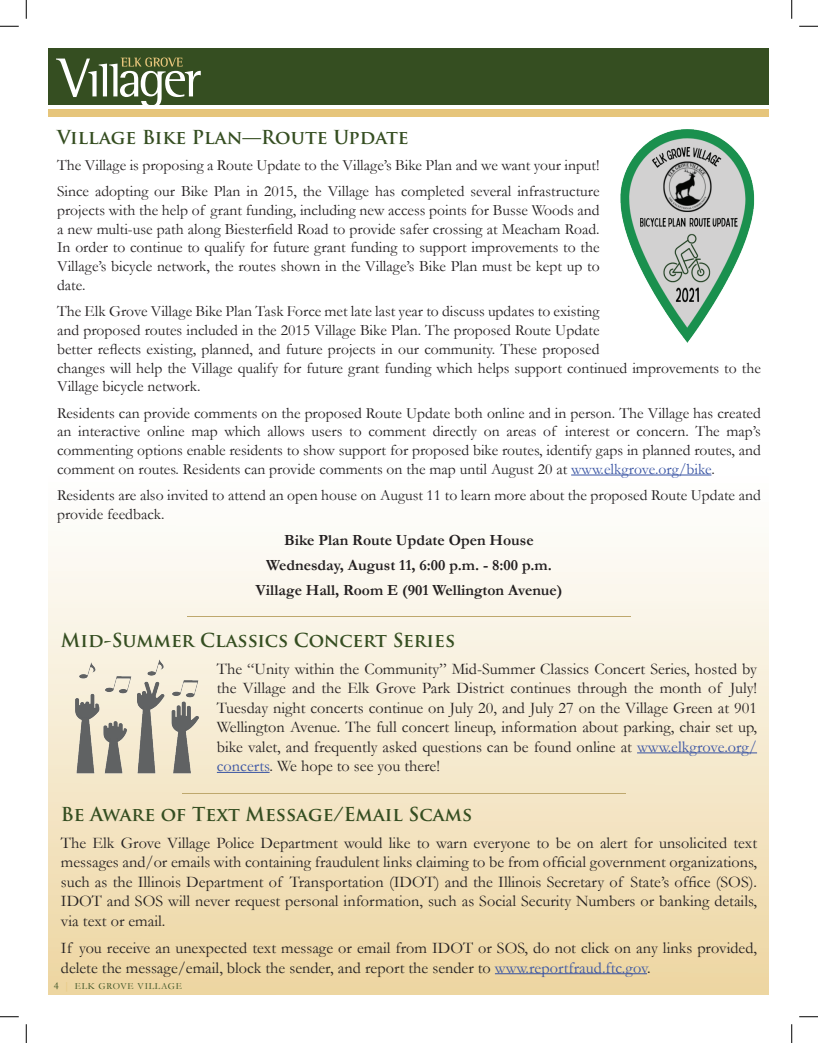
<style>
.page{position:relative;width:818px;height:1043px;background:#fff}
.page>*{position:absolute;margin:0;border:0;box-sizing:border-box;transform-origin:0 0}
.t1{font:700 18.75px "Trajan Pro";color:#354e21}
.t2{font:16.25px/19.5px "Garamond";color:#231f20;text-align:justify}
.t3{font:15.62px/18.8px "Garamond";color:#231f20}
.t4{font:700 15.62px/25px "Garamond";color:#231f20;text-align:center}
.t5{font:9.38px "Garamond";letter-spacing:.08em;color:#354e21}
.s1{color:#3853a3}
.s2{font-size:10.62px}
.s3{font-size:10.62px;color:#e6c57b}
</style>
<div class="page">
<div style="left:48px;top:476px;width:720px;height:518px;background:linear-gradient(to bottom,#fff,#edd6a2)"></div>
<div style="left:48px;top:49px;width:720px;height:56px;background:#354e21"></div>
<div style="left:48px;top:109px;width:720px;height:7px;background:#e6c57b"></div>
<svg style="left:56px;top:57px;width:145px;height:48px"></svg>
<hr style="left:571px;top:474px;width:140px;height:1px;background:#3853a3">
<hr style="left:187px;top:616px;width:443px;height:1px;background:#bea86d">
<img style="left:620px;top:130px;width:135px;height:213px">
<hr style="left:637px;top:752px;width:120px;height:1px;background:#3853a3">
<hr style="left:217px;top:772px;width:52px;height:1px;background:#3853a3">
<hr style="left:182px;top:793px;width:444px;height:1px;background:#bea86d">
<img style="left:54px;top:658px;width:163px;height:120px">
<hr style="left:495px;top:973px;width:152px;height:1px;background:#3853a3">
<svg style="left:0;top:25px;width:19px;height:2px"></svg>
<svg style="left:799px;top:25px;width:19px;height:2px"></svg>
<svg style="left:0;top:1016px;width:19px;height:1px"></svg>
<svg style="left:799px;top:1016px;width:19px;height:1px"></svg>
<svg style="left:25px;top:0;width:2px;height:19px"></svg>
<svg style="left:25px;top:1024px;width:2px;height:18px"></svg>
<svg style="left:791px;top:0;width:1px;height:19px"></svg>
<svg style="left:791px;top:1024px;width:1px;height:18px"></svg>
<p class="t1" style="left:57px;top:125px;width:353px">Village Bike Plan—Route Update</p>
<p class="t3" style="left:57px;top:151px;width:544px;line-height:26.2px">The Village is proposing a Route Update to the Village’s Bike Plan and we want your input!<br>Since adopting our Bike Plan in 2015, the Village has completed several infrastructure</p>
<p class="t3" style="left:57px;top:200px;width:544px;text-align:justify">projects with the help of grant funding, including new access points for Busse Woods and a new multi-use path along Biesterfield Road to provide safer crossing at Meacham Road.<br>In order to continue to qualify for future grant funding to support improvements to the Village’s bicycle network, the routes shown in the Village’s Bike Plan must be kept up to date.</p>
<p class="t3" style="left:57px;top:301px;width:705px">The Elk Grove Village Bike Plan Task Force met late last year to discuss updates to existing<br>and proposed routes included in the 2015 Village Bike Plan. The proposed Route Update<br>better reflects existing, planned, and future projects in our community. These proposed<br>changes will help the Village qualify for future grant funding which helps support continued improvements to the Village bicycle network.</p>
<p class="t3" style="left:57px;top:403px;width:705px;text-align:justify">Residents can provide comments on the proposed Route Update both online and in person. The Village has created an interactive online map which allows users to comment directly on areas of interest or concern. The map’s commenting options enable residents to show support for proposed bike routes, identify gaps in planned routes, and comment on routes. Residents can provide comments on the map until August 20 at <span class="s1">www.elkgrove.org/bike</span>.</p>
<p class="t3" style="left:57px;top:485px;width:705px">Residents are also invited to attend an open house on August 11 to learn more about the proposed Route Update and provide feedback.</p>
<p class="t4" style="left:256px;top:527px;width:308px">Bike Plan Route Update Open House<br>Wednesday, August 11, 6:00 p.m. - 8:00 p.m.<br>Village Hall, Room E (901 Wellington Avenue)</p>
<p class="t1" style="left:61px;top:628px;width:395px">Mid-Summer Classics Concert Series</p>
<p class="t2" style="left:217px;top:658px;width:541px">The “Unity within the Community” Mid-Summer Classics Concert Series, hosted by the Village and the Elk Grove Park District continues through the month of July!<br>Tuesday night concerts continue on July 20, and July 27 on the Village Green at 901<br>Wellington Avenue. The full concert lineup, information about parking, chair set up, bike valet, and frequently asked questions can be found online at <span class="s1">www.elkgrove.org/ concerts</span>. We hope to see you there!</p>
<p class="t1" style="left:61px;top:802px;width:413px">Be Aware of Text Message/Email Scams</p>
<p class="t2" style="left:61px;top:832px;width:697px">The Elk Grove Village Police Department would like to warn everyone to be on alert for unsolicited text messages and/or emails with containing fraudulent links claiming to be from official government organizations, such as the Illinois Department of Transportation (IDOT) and the Illinois Secretary of State’s office (SOS).<br>IDOT and SOS will never request personal information, such as Social Security Numbers or banking details, via text or email.</p>
<p class="t2" style="left:61px;top:937px;width:697px">If you receive an unexpected text message or email from IDOT or SOS, do not click on any links provided, delete the message/email, block the sender, and report the sender to <span class="s1">www.reportfraud.ftc.gov</span>.</p>
<p class="t5" style="left:54px;top:979px;width:129px"><span class="s2">4</span> <span class="s3">|</span> ELK GROVE VILLAGE</p>
</div>
